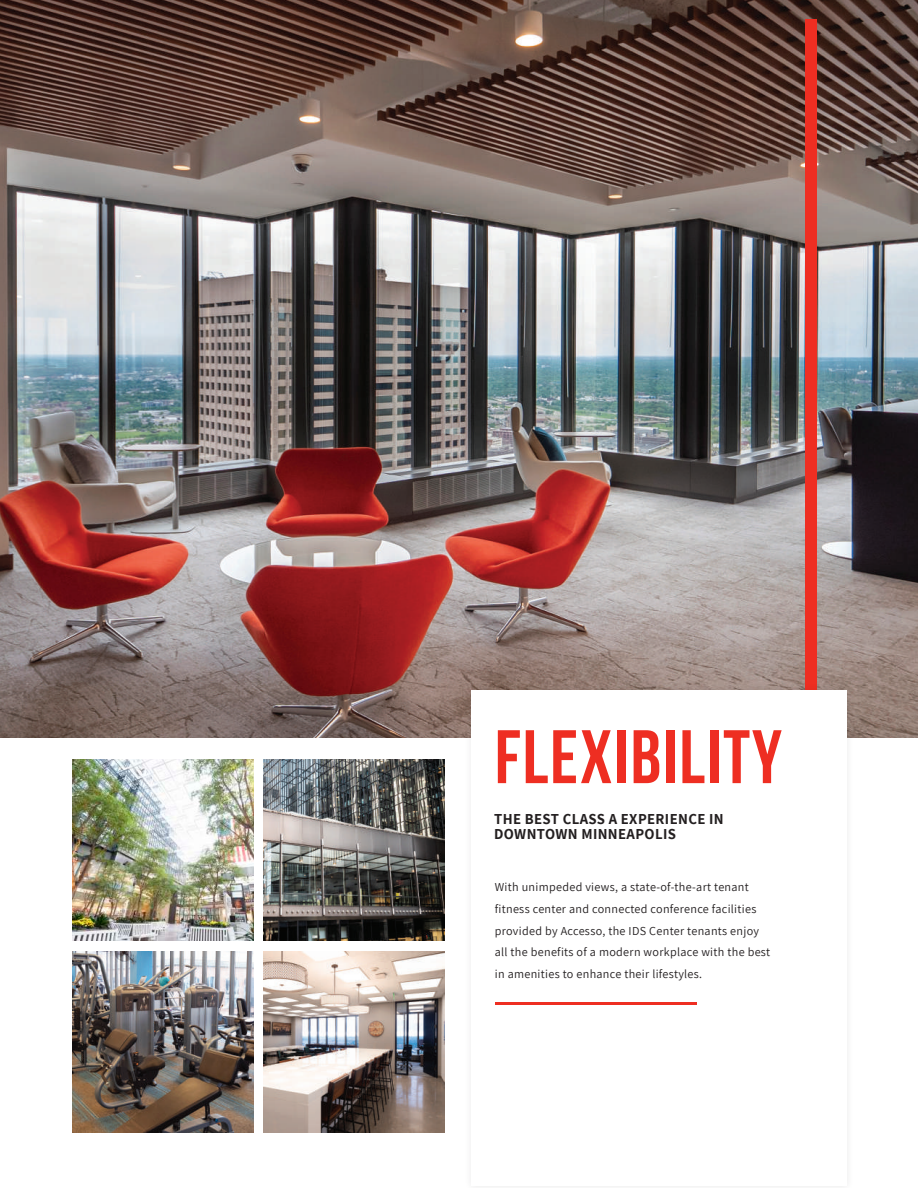
<style>
.page{position:relative;width:918px;height:1188px;background:#fff}
.page>*{position:absolute;margin:0;border:0;box-sizing:border-box;transform-origin:0 0}
.t1{font:700 75.6px "Bebas Neue";letter-spacing:.025em;color:#ee2e22}
.t2{font:700 14.85px/14.9px "Assistant";letter-spacing:.025em;color:#231f20}
.t3{font:12.15px/21.6px "Assistant";letter-spacing:.025em;color:#231f20}
</style>
<div class="page">
<img style="left:0;top:0;width:918px;height:737px">
<div style="left:805px;top:20px;width:11px;height:1166px;background:#ee2e22"></div>
<div style="left:463px;top:683px;width:391px;height:505px;background:#231f20;opacity:.1"></div>
<div style="left:471px;top:690px;width:376px;height:496px;background:#fff"></div>
<hr style="left:495px;top:1002px;width:202px;height:3px;background:#ee2e22">
<img style="left:263px;top:759px;width:181px;height:181px">
<img style="left:73px;top:951px;width:181px;height:182px">
<img style="left:73px;top:759px;width:181px;height:182px">
<img style="left:263px;top:951px;width:181px;height:182px">
<h1 class="t1" style="left:495px;top:716px;width:289px">flexibility</h1>
<p class="t2" style="left:494px;top:811px;width:231px">THE BEST CLASS A EXPERIENCE IN<br>DOWNTOWN MINNEAPOLIS</p>
<p class="t3" style="left:495px;top:876px;width:277px">With unimpeded views, a state-of-the-art tenant fitness center and connected conference facilities provided by Accesso, the IDS Center tenants enjoy all the benefits of a modern workplace with the best in amenities to enhance their lifestyles.</p>
</div>
